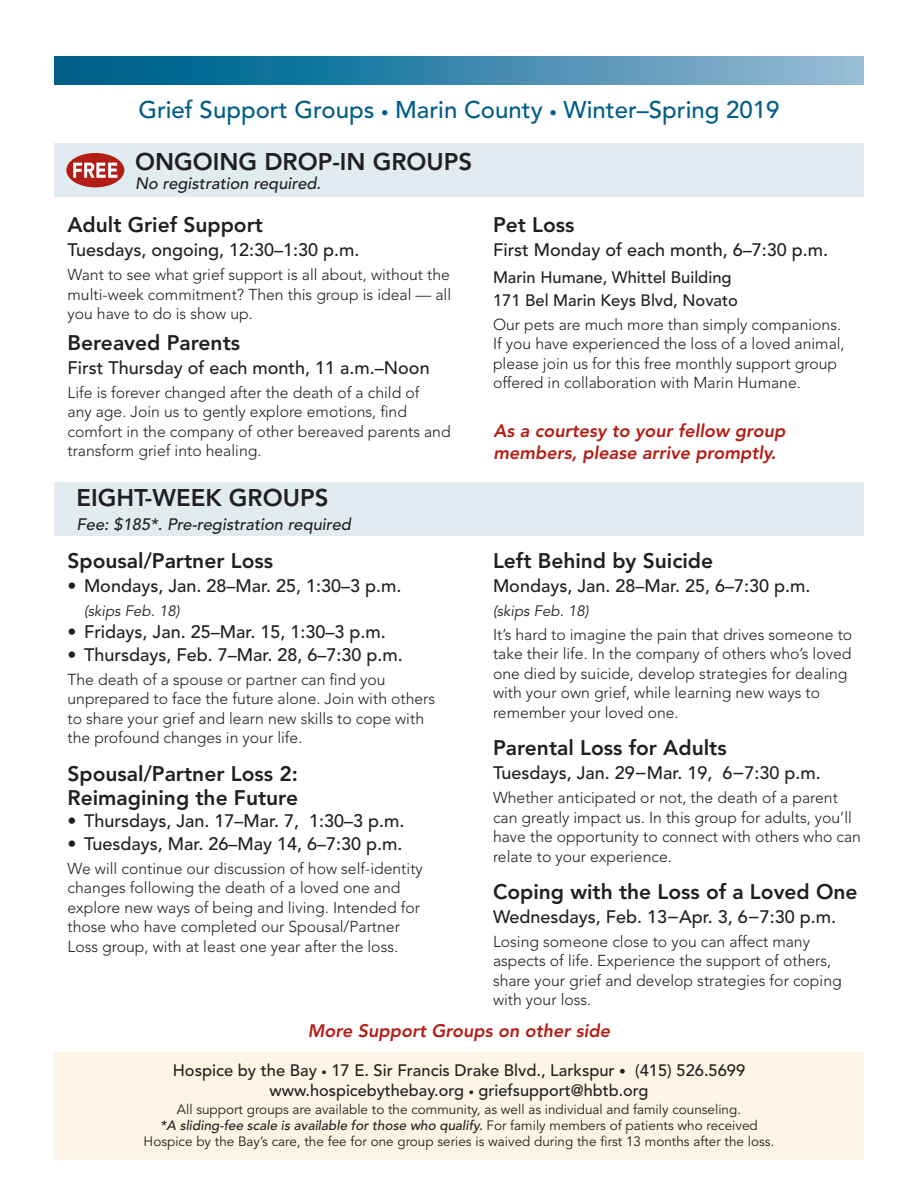
<style>
.page{position:relative;width:918px;height:1188px;background:#fff}
.page>*{position:absolute;margin:0;border:0;box-sizing:border-box;transform-origin:0 0}
.t1{font:500 24px "Avenir LT Std";color:#005d87}
.topic{font:800 24px "Avenir LT Std";color:#231f20}
.topic-2{font:800 21px/24px "Avenir LT Std";color:#231f20}
.description{font:800 21px "Avenir LT Std";color:#231f20}
.date{font:500 18px "Avenir LT Std";color:#231f20}
.topic-3{font:italic 800 18px/21.6px "Avenir LT Std";color:#b41d15}
.topic-4{font:500 18px "Avenir LT Std";color:#231f20}
.bullet_date{font:500 18px "Avenir LT Std";color:#231f20}
.description-2{font:italic 800 18px "Avenir LT Std";color:#b41d15}
.subhead{font:500 16.5px/22.5px "Avenir LT Std";color:#231f20}
.topic-5{font:italic 500 16.5px "Avenir LT Std";color:#231f20}
.t2{font:500 16.2px "Avenir LT Std";color:#231f20}
.description-3{font:300 15.75px/19.5px "Avenir LT Std";color:#231f20}
.date-2{font:300 15.75px/19.5px "Avenir LT Std";color:#231f20}
.skips{font:italic 15px "Avenir LT Std";color:#231f20}
.t3{font:13.5px/16.2px "Avenir LT Std";color:#231f20;text-align:center}
.s1{font-size:15px}
.s2{font-size:10.5px}
.s3{font-size:13.5px}
.s4{font-weight:500;font-style:italic}
</style>
<div class="page">
<div style="left:54px;top:482px;width:810px;height:54px;background:#e0ecf0"></div>
<div style="left:54px;top:143px;width:810px;height:54px;background:#e0ecf0"></div>
<div style="left:54px;top:1052px;width:810px;height:108px;background:#fcf4e4"></div>
<svg style="left:54px;top:56px;width:810px;height:28px"></svg>
<svg style="left:66px;top:153px;width:58px;height:34px"></svg>
<p class="t1" style="left:138px;top:95px;width:643px">Grief Support Groups <span class="s1">•</span> Marin County <span class="s1">•</span> Winter–Spring 2019</p>
<p class="topic" style="left:135px;top:147px;width:339px">ONGOING DROP-IN GROUPS</p>
<p class="topic-5" style="left:135px;top:174px;width:188px">No registration required.</p>
<p class="topic-2" style="left:68px;top:213px;width:197px">Adult Grief Support</p>
<p class="date" style="left:68px;top:240px;width:293px">Tuesdays, ongoing, 12:30–1:30 p.m.</p>
<p class="description-3" style="left:68px;top:265px;width:385px;text-align:justify">Want to see what grief support is all about, without the multi-week commitment? Then this group is ideal — all you have to do is show up.</p>
<p class="topic-2" style="left:68px;top:331px;width:174px">Bereaved Parents</p>
<p class="date" style="left:68px;top:357px;width:364px">First Thursday of each month, 11 a.m.–Noon</p>
<p class="date-2" style="left:68px;top:383px;width:385px">Life is forever changed after the death of a child of<br>any age. Join us to gently explore emotions, find comfort in the company of other bereaved parents and transform grief into healing.</p>
<p class="topic" style="left:76px;top:483px;width:254px">EIGHT-WEEK GROUPS</p>
<p class="topic-5" style="left:76px;top:515px;width:276px">Fee: $185*. Pre-registration required</p>
<p class="topic-2" style="left:68px;top:549px;width:207px">Spousal/Partner Loss</p>
<p class="date" style="left:68px;top:575px;width:335px">• Mondays, Jan. 28–Mar. 25, 1:30–3 p.m.</p>
<p class="skips" style="left:84px;top:602px;width:97px">(skips Feb. 18)</p>
<p class="date" style="left:68px;top:622px;width:320px">• Fridays, Jan. 25–Mar. 15, 1:30–3 p.m.</p>
<p class="date" style="left:68px;top:644px;width:337px">• Thursdays, Feb. 7–Mar. 28, 6–7:30 p.m.</p>
<p class="description-3" style="left:68px;top:670px;width:369px">The death of a spouse or partner can find you unprepared to face the future alone. Join with others to share your grief and learn new skills to cope with the profound changes in your life.</p>
<p class="topic-2" style="left:68px;top:761px;width:232px">Spousal/Partner Loss 2:<br>Reimagining the Future</p>
<p class="topic-4" style="left:68px;top:811px;width:338px">• Thursdays, Jan. 17–Mar. 7, 1:30–3 p.m.</p>
<p class="bullet_date" style="left:68px;top:833px;width:337px">• Tuesdays, Mar. 26–May 14, 6–7:30 p.m.</p>
<p class="description-3" style="left:68px;top:858px;width:357px">We will continue our discussion of how self-identity changes following the death of a loved one and explore new ways of being and living. Intended for those who have completed our Spousal/Partner Loss group, with at least one year after the loss.</p>
<p class="topic-2" style="left:493px;top:213px;width:83px">Pet Loss</p>
<p class="date" style="left:493px;top:240px;width:337px">First Monday of each month, 6–7:30 p.m.</p>
<p class="subhead" style="left:493px;top:267px;width:247px">Marin Humane, Whittel Building<br>171 Bel Marin Keys Blvd, Novato</p>
<p class="description-3" style="left:493px;top:314px;width:353px">Our pets are much more than simply companions.<br>If you have experienced the loss of a loved animal, please join us for this free monthly support group offered in collaboration with Marin Humane.</p>
<p class="topic-3" style="left:493px;top:420px;width:293px">As a courtesy to your fellow group members, please arrive promptly.</p>
<p class="description" style="left:493px;top:548px;width:222px">Left Behind by Suicide</p>
<p class="date" style="left:493px;top:575px;width:319px">Mondays, Jan. 28–Mar. 25, 6–7:30 p.m.</p>
<p class="skips" style="left:493px;top:602px;width:97px">(skips Feb. 18)</p>
<p class="description-3" style="left:493px;top:625px;width:361px">It’s hard to imagine the pain that drives someone to take their life. In the company of others who’s loved one died by suicide, develop strategies for dealing with your own grief, while learning new ways to remember your loved one.</p>
<p class="description" style="left:493px;top:735px;width:235px">Parental Loss for Adults</p>
<p class="date" style="left:493px;top:763px;width:329px">Tuesdays, Jan. 29−Mar. 19, 6−7:30 p.m.</p>
<p class="description-3" style="left:493px;top:788px;width:370px">Whether anticipated or not, the death of a parent can greatly impact us. In this group for adults, you’ll have the opportunity to connect with others who can relate to your experience.</p>
<p class="topic-2" style="left:493px;top:880px;width:366px">Coping with the Loss of a Loved One</p>
<p class="date" style="left:493px;top:906px;width:345px">Wednesdays, Feb. 13−Apr. 3, 6−7:30 p.m.</p>
<p class="description-3" style="left:493px;top:932px;width:350px">Losing someone close to you can affect many aspects of life. Experience the support of others, share your grief and develop strategies for coping with your loss.</p>
<p class="description-2" style="left:308px;top:1020px;width:304px">More Support Groups on other side</p>
<p class="subhead" style="left:173px;top:1059px;width:574px">Hospice by the Bay <span class="s2">•</span> 17 E. Sir Francis Drake Blvd., Larkspur <span class="s3">•</span> (415) 526.5699</p>
<p class="t2" style="left:269px;top:1081px;width:381px">www.hospicebythebay.org <span class="s2">•</span> griefsupport@hbtb.org</p>
<p class="t3" style="left:144px;top:1102px;width:632px">All support groups are available to the community, as well as individual and family counseling.<br><span class="s4">*A sliding-fee scale is available for those who qualify.</span> For family members of patients who received<br>Hospice by the Bay’s care, the fee for one group series is waived during the first 13 months after the loss.</p>
</div>
